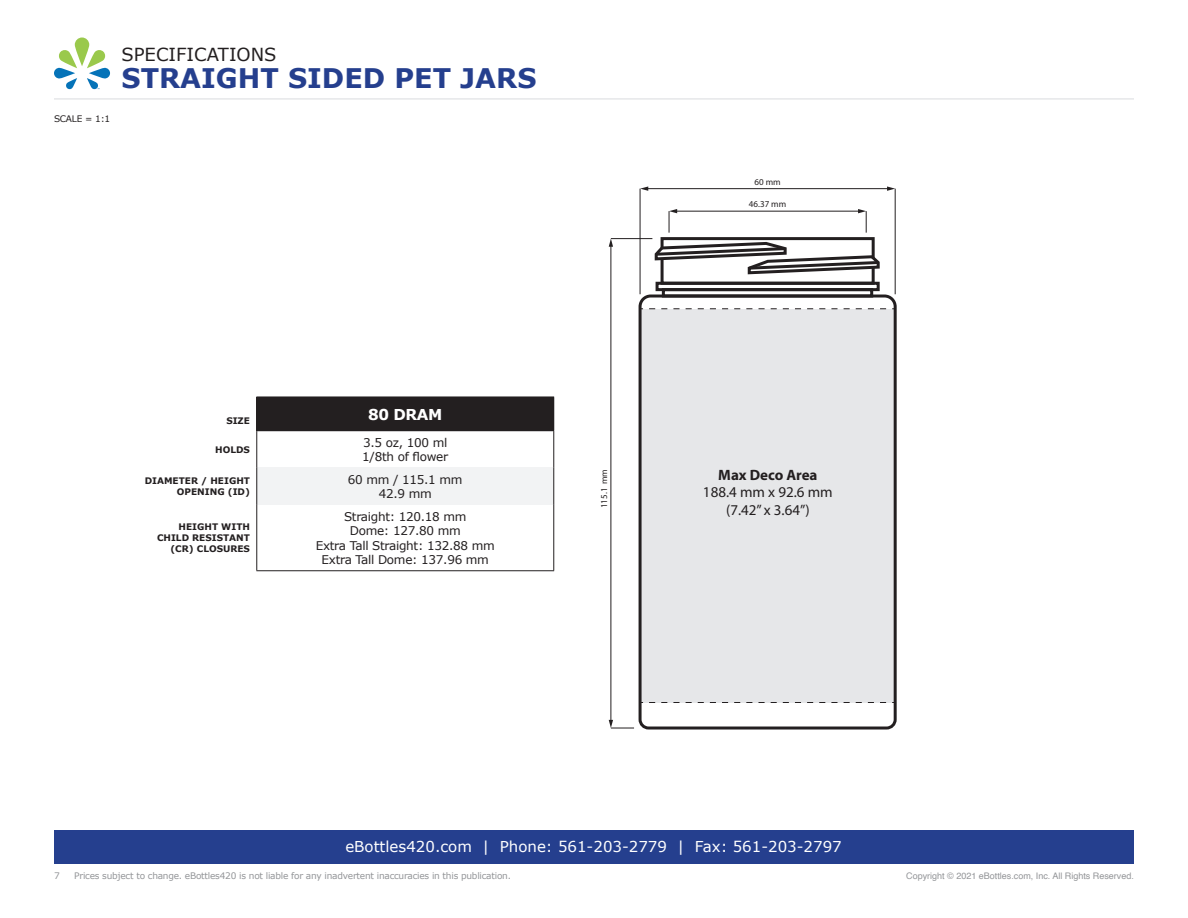
<style>
.page{position:relative;width:1188px;height:918px;background:#fff}
.page>*{position:absolute;margin:0;border:0;box-sizing:border-box;transform-origin:0 0}
.t1{font:700 27px "Verdana";color:#253f8e}
.t2{font:18px "Verdana";color:#231f20}
.t3{font:15px "Verdana";color:#fff}
.t4{font:15px/16.6px "Myriad Pro";color:#231f20;text-align:center}
.t5{font:700 15px "Verdana";letter-spacing:-.025em;color:#fff}
.t6{font:12px "Verdana";letter-spacing:-.025em;color:#231f20}
.t7{font:9px "Verdana";letter-spacing:-.025em;color:#939598}
.t8{font:700 9px/10.8px "Verdana";color:#231f20;text-align:right}
.t9{font:9px "Helvetica";color:#939598}
.t10{font:9px "Myriad Pro";color:#231f20}
.t11{font:9px "Verdana";letter-spacing:-.025em;color:#231f20}
.s1{font-weight:700}
</style>
<div class="page">
<div style="left:54px;top:830px;width:1080px;height:34px;background:#253f8e"></div>
<hr style="left:54px;top:98px;width:1080px;height:2px;background:#e6e7e9">
<hr style="left:640px;top:189px;width:1px;height:105px;background:#231f20">
<hr style="left:647px;top:188px;width:242px;height:1px;background:#231f20">
<svg style="left:640px;top:186px;width:8px;height:5px"></svg>
<svg style="left:887px;top:186px;width:8px;height:5px"></svg>
<hr style="left:895px;top:189px;width:1px;height:105px;background:#231f20">
<hr style="left:611px;top:245px;width:1px;height:476px;background:#231f20">
<svg style="left:609px;top:239px;width:4px;height:8px"></svg>
<hr style="left:611px;top:238px;width:41px;height:1px;background:#231f20">
<svg style="left:609px;top:720px;width:25px;height:9px"></svg>
<hr style="left:676px;top:211px;width:184px;height:1px;background:#231f20">
<svg style="left:858px;top:209px;width:9px;height:24px"></svg>
<svg style="left:669px;top:209px;width:8px;height:24px"></svg>
<svg style="left:638px;top:293px;width:259px;height:437px;background:#e0e1e3"></svg>
<div style="left:661px;top:237px;width:214px;height:48px;border:3px solid #231f20"></div>
<div style="left:656px;top:282px;width:224px;height:9px;border:3px solid #231f20"></div>
<div style="left:662px;top:288px;width:211px;height:10px;border:3px solid #231f20"></div>
<svg style="left:654px;top:240px;width:226px;height:36px"></svg>
<svg style="left:89px;top:68px;width:21px;height:10px"></svg>
<svg style="left:54px;top:68px;width:21px;height:10px"></svg>
<svg style="left:75px;top:38px;width:14px;height:28px"></svg>
<svg style="left:87px;top:49px;width:19px;height:19px"></svg>
<svg style="left:66px;top:78px;width:11px;height:12px"></svg>
<svg style="left:58px;top:49px;width:19px;height:19px"></svg>
<svg style="left:87px;top:78px;width:12px;height:12px"></svg>
<div style="left:257px;top:397px;width:297px;height:34px;background:#231f20"></div>
<div style="left:257px;top:468px;width:297px;height:37px;background:#f2f3f4"></div>
<hr style="left:256px;top:430px;width:298px;height:1px;background:#231f20">
<hr style="left:256px;top:397px;width:1px;height:33px;background:#231f20">
<hr style="left:256px;top:431px;width:1px;height:37px;background:#231f20">
<hr style="left:553px;top:431px;width:1px;height:37px;background:#231f20">
<hr style="left:256px;top:468px;width:1px;height:37px;background:#231f20">
<hr style="left:553px;top:468px;width:1px;height:37px;background:#231f20">
<hr style="left:256px;top:505px;width:1px;height:65px;background:#231f20">
<hr style="left:553px;top:505px;width:1px;height:65px;background:#231f20">
<hr style="left:256px;top:570px;width:298px;height:1px;background:#231f20">
<p class="t11" style="left:54px;top:113px;width:58px">SCALE = 1:1</p>
<p class="t2" style="left:122px;top:43px;width:157px">SPECIFICATIONS</p>
<p class="t1" style="left:122px;top:61px;width:417px">STRAIGHT SIDED PET JARS</p>
<p class="t8" style="left:226px;top:415px;width:25px">SIZE</p>
<p class="t8" style="left:215px;top:444px;width:36px">HOLDS</p>
<p class="t8" style="left:145px;top:476px;width:107px">DIAMETER / HEIGHT</p>
<p class="t8" style="left:177px;top:487px;width:75px">OPENING (ID)</p>
<p class="t8" style="left:179px;top:522px;width:73px">HEIGHT WITH</p>
<p class="t8" style="left:157px;top:533px;width:95px">CHILD RESISTANT (CR) CLOSURES</p>
<p class="t5" style="left:368px;top:404px;width:76px">80 DRAM</p>
<p class="t6" style="left:363px;top:435px;width:86px">3.5 oz, 100 ml</p>
<p class="t6" style="left:362px;top:449px;width:87px">1/8th of flower</p>
<p class="t6" style="left:348px;top:472px;width:116px">60 mm / 115.1 mm</p>
<p class="t6" style="left:379px;top:486px;width:55px">42.9 mm</p>
<p class="t6" style="left:344px;top:509px;width:124px">Straight: 120.18 mm</p>
<p class="t6" style="left:350px;top:523px;width:112px">Dome: 127.80 mm</p>
<p class="t6" style="left:316px;top:538px;width:180px">Extra Tall Straight: 132.88 mm</p>
<p class="t6" style="left:322px;top:552px;width:169px">Extra Tall Dome: 137.96 mm</p>
<p class="t10" style="left:599px;top:508px;width:41px;rotate:-90deg">115.1 mm</p>
<p class="t10" style="left:755px;top:176px;width:28px">60 mm</p>
<p class="t10" style="left:749px;top:199px;width:39px">46.37 mm</p>
<p class="t4" style="left:703px;top:467px;width:131px"><span class="s1">Max Deco Area<br></span>188.4 mm x 92.6 mm</p>
<p class="t4" style="left:726px;top:501px;width:85px">(7.42” x 3.64”)</p>
<p class="t3" style="left:345px;top:837px;width:498px">eBottles420.com | Phone: 561-203-2779 | Fax: 561-203-2797</p>
<p class="t7" style="left:54px;top:870px;width:7px">7</p>
<p class="t7" style="left:74px;top:870px;width:438px">Prices subject to change. eBottles420 is not liable for any inadvertent inaccuracies in this publication.</p>
<p class="t9" style="left:906px;top:869px;width:229px">Copyright © 2021 eBottles.com, Inc. All Rights Reserved.</p>
</div>
